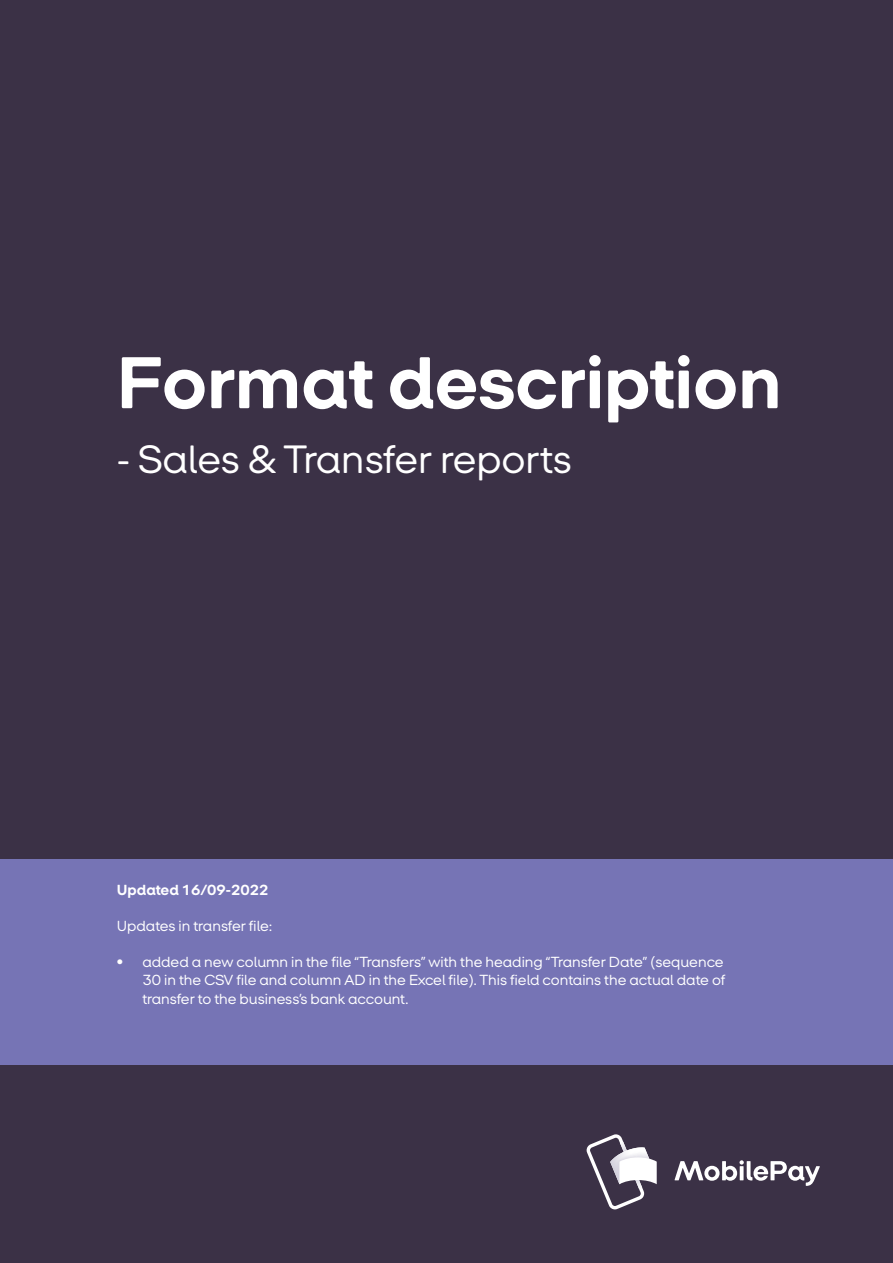
<style>
.page{position:relative;width:893px;height:1263px;background:#3b3146}
.page>*{position:absolute;margin:0;border:0;box-sizing:border-box;transform-origin:0 0}
.t1{font:700 75px "Paytype";color:#fff}
.t2{font:40.5px "Paytype";color:#fff}
.t3{font:15px/18px "Paytype";color:#fff;text-align:justify}
.t4{font:700 15px "Paytype";color:#fff}
</style>
<div class="page">
<svg style="left:674px;top:1160px;width:146px;height:26px"></svg>
<svg style="left:587px;top:1134px;width:70px;height:75px"></svg>
<div style="left:0;top:859px;width:893px;height:206px;background:#7674b5"></div>
<p class="t1" style="left:117px;top:341px;width:666px">Format description</p>
<p class="t2" style="left:117px;top:436px;width:456px">- Sales &amp; Transfer reports</p>
<p class="t4" style="left:117px;top:882px;width:153px">Updated 16/09-2022</p>
<p class="t3" style="left:117px;top:917px;width:157px">Updates in transfer file:</p>
<p class="t3" style="left:142px;top:953px;width:584px;text-indent:-26px">• added a new column in the file “Transfers” with the heading “Transfer Date” (sequence 30 in the CSV file and column AD in the Excel file). This field contains the actual date of transfer to the business’s bank account.</p>
</div>
